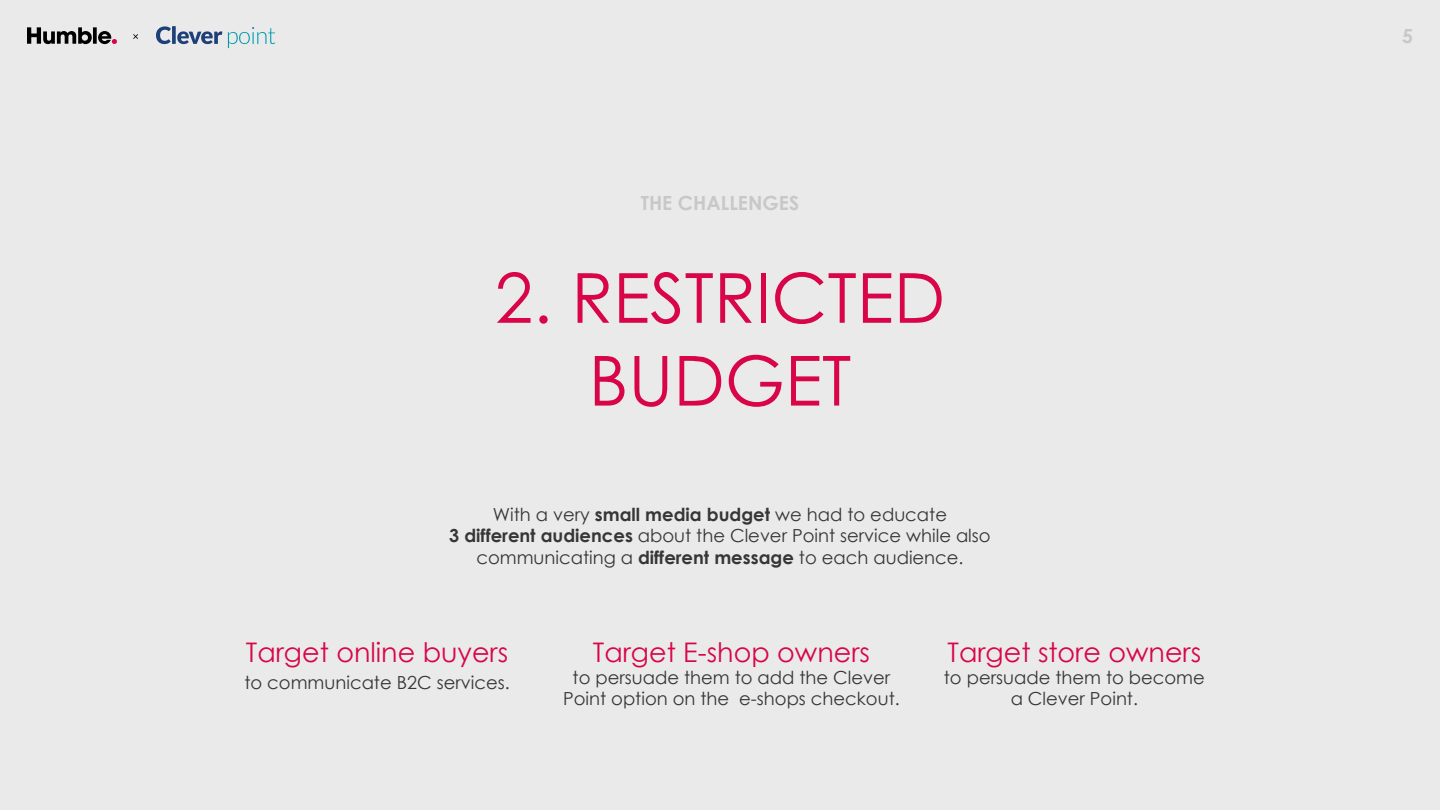
<style>
.page{position:relative;width:1440px;height:810px;background:#eaeaea}
.page>*{position:absolute;margin:0;border:0;box-sizing:border-box;transform-origin:0 0}
.t1{font:69px/82.8px "Century Gothic";color:#d80648;text-align:center}
.t2{font:27px "Century Gothic";color:#d80648}
.t3{font:700 19.5px "Century Gothic";color:#c8c8c8}
.t4{font:18px/21.6px "Century Gothic";color:#363637;text-align:center}
.s1{font-weight:700}
</style>
<div class="page">
<svg style="left:133px;top:34px;width:5px;height:5px"></svg>
<svg style="left:27px;top:27px;width:90px;height:17px"></svg>
<svg style="left:156px;top:26px;width:15px;height:18px"></svg>
<svg style="left:172px;top:26px;width:4px;height:18px"></svg>
<svg style="left:177px;top:31px;width:45px;height:13px"></svg>
<svg style="left:228px;top:27px;width:47px;height:21px"></svg>
<p class="t3" style="left:641px;top:188px;width:160px">THE CHALLENGES</p>
<h1 class="t1" style="left:495px;top:255px;width:452px">2. RESTRICTED<br>BUDGET</h1>
<p class="t4" style="left:449px;top:503px;width:543px">With a very <span class="s1">small media budget</span> we had to educate<br><span class="s1">3 different audiences</span> about the Clever Point service while also communicating a <span class="s1">different message</span> to each audience.</p>
<h2 class="t2" style="left:246px;top:634px;width:264px">Target online buyers</h2>
<p class="t4" style="left:244px;top:672px;width:267px">to communicate B2C services.</p>
<h2 class="t2" style="left:593px;top:634px;width:279px">Target E-shop owners</h2>
<p class="t4" style="left:563px;top:666px;width:338px">to persuade them to add the Clever<br>Point option on the e-shops checkout.</p>
<h2 class="t2" style="left:948px;top:634px;width:255px">Target store owners</h2>
<p class="t4" style="left:944px;top:666px;width:263px">to persuade them to become a Clever Point.</p>
<p class="t3" style="left:1402px;top:21px;width:12px">5</p>
</div>
